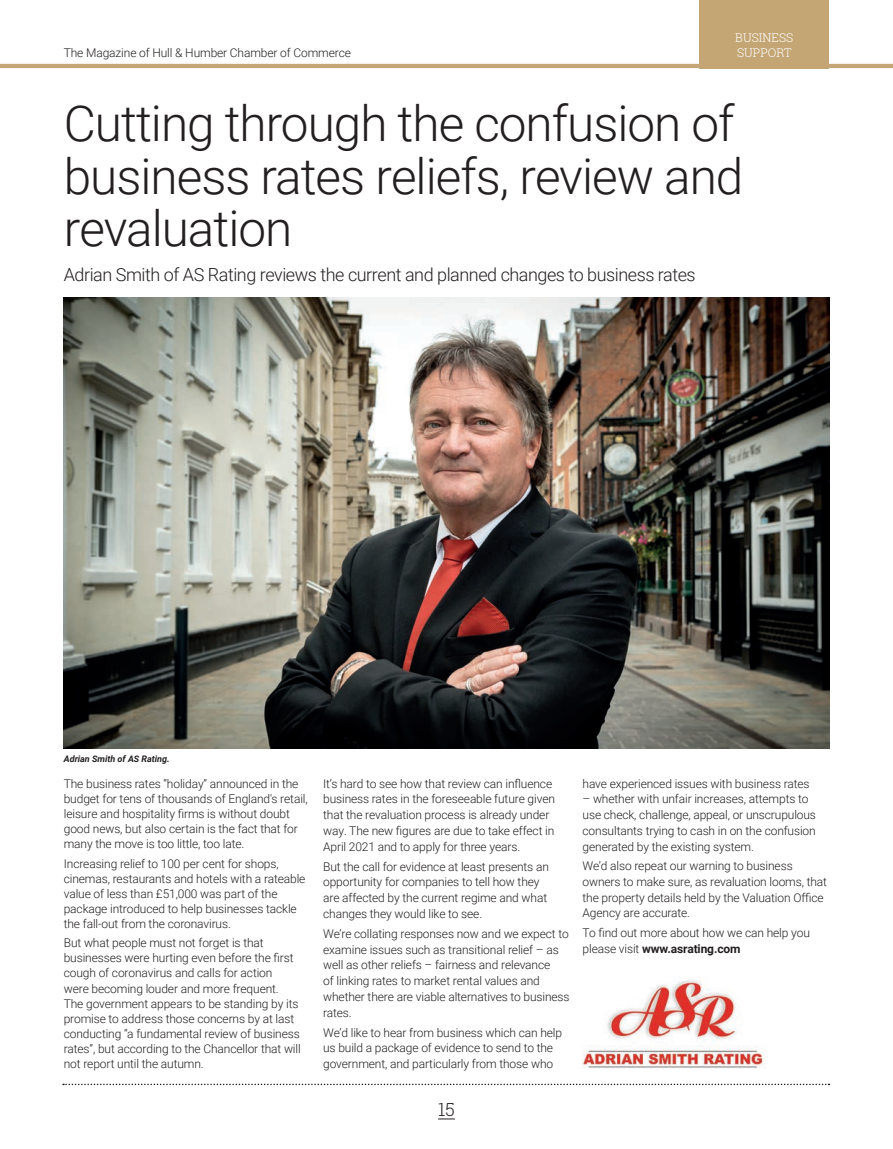
<style>
.page{position:relative;width:893px;height:1149px;background:#fff}
.page>*{position:absolute;margin:0;border:0;box-sizing:border-box;transform-origin:0 0}
.t1{font:300 49.5px/52.5px "Roboto";letter-spacing:-.02em;color:#231f20}
.t2{font:300 18px "Roboto";letter-spacing:-.025em;color:#231f20}
.t3{font:300 18px "Roboto Slab";color:#231f20}
.t4{font:300 12px/15.1px "Roboto";letter-spacing:-.01em;color:#231f20}
.t5{font:300 12px/15px "Roboto Slab";color:#fff}
.t6{font:italic 700 9px "Roboto";color:#231f20}
.s1{font-weight:700}
</style>
<div class="page">
<svg style="left:438px;top:1118px;width:17px;height:1px"></svg>
<svg style="left:63px;top:1083px;width:766px;height:1px"></svg>
<hr style="left:0;top:64px;width:893px;height:4px;background:#c4a674">
<div style="left:699px;top:0;width:130px;height:68px;background:#c4a674"></div>
<img style="left:64px;top:298px;width:765px;height:450px">
<img style="left:583px;top:976px;width:182px;height:91px">
<p class="t4" style="left:64px;top:45px;width:289px">The Magazine of Hull &amp; Humber Chamber of Commerce</p>
<p class="t5" style="left:735px;top:29px;width:60px">BUSINESS<br>SUPPORT</p>
<h1 class="t1" style="left:64px;top:95px;width:681px">Cutting through the confusion of business rates reliefs, review and revaluation</h1>
<h2 class="t2" style="left:64px;top:261px;width:633px">Adrian Smith of AS Rating reviews the current and planned changes to business rates</h2>
<p class="t6" style="left:64px;top:752px;width:108px">Adrian Smith of AS Rating.</p>
<p class="t4" style="left:64px;top:775px;width:245px">The business rates “holiday” announced in the budget for tens of thousands of England's retail, leisure and hospitality firms is without doubt good news, but also certain is the fact that for many the move is too little, too late.</p>
<p class="t4" style="left:64px;top:855px;width:243px">Increasing relief to 100 per cent for shops, cinemas, restaurants and hotels with a rateable value of less than £51,000 was part of the package introduced to help businesses tackle the fall-out from the coronavirus.</p>
<p class="t4" style="left:64px;top:934px;width:239px">But what people must not forget is that businesses were hurting even before the first cough of coronavirus and calls for action<br>were becoming louder and more frequent.<br>The government appears to be standing by its promise to address those concerns by at last conducting “a fundamental review of business rates”, but according to the Chancellor that will not report until the autumn.</p>
<p class="t4" style="left:323px;top:774px;width:233px;line-height:15.8px">It’s hard to see how that review can influence business rates in the foreseeable future given that the revaluation process is already under way. The new figures are due to take effect in April 2021 and to apply for three years.</p>
<p class="t4" style="left:323px;top:857px;width:227px;line-height:15.8px">But the call for evidence at least presents an opportunity for companies to tell how they are affected by the current regime and what changes they would like to see.</p>
<p class="t4" style="left:323px;top:925px;width:248px;line-height:15.8px">We’re collating responses now and we expect to examine issues such as transitional relief – as well as other reliefs – fairness and relevance<br>of linking rates to market rental values and whether there are viable alternatives to business rates.</p>
<p class="t4" style="left:323px;top:1023px;width:240px;line-height:15.8px">We’d like to hear from business which can help us build a package of evidence to send to the government, and particularly from those who</p>
<h2 class="t3" style="left:438px;top:1096px;width:18px">15</h2>
<p class="t4" style="left:583px;top:775px;width:229px">have experienced issues with business rates</p>
<p class="t4" style="left:583px;top:790px;width:235px;line-height:15.6px">– whether with unfair increases, attempts to use check, challenge, appeal, or unscrupulous consultants trying to cash in on the confusion generated by the existing system.</p>
<p class="t4" style="left:583px;top:857px;width:246px;line-height:15.6px">We’d also repeat our warning to business owners to make sure, as revaluation looms, that the property details held by the Valuation Office Agency are accurate.</p>
<p class="t4" style="left:583px;top:924px;width:229px;line-height:15.6px">To find out more about how we can help you please visit <span class="s1">www.asrating.com</span></p>
</div>
